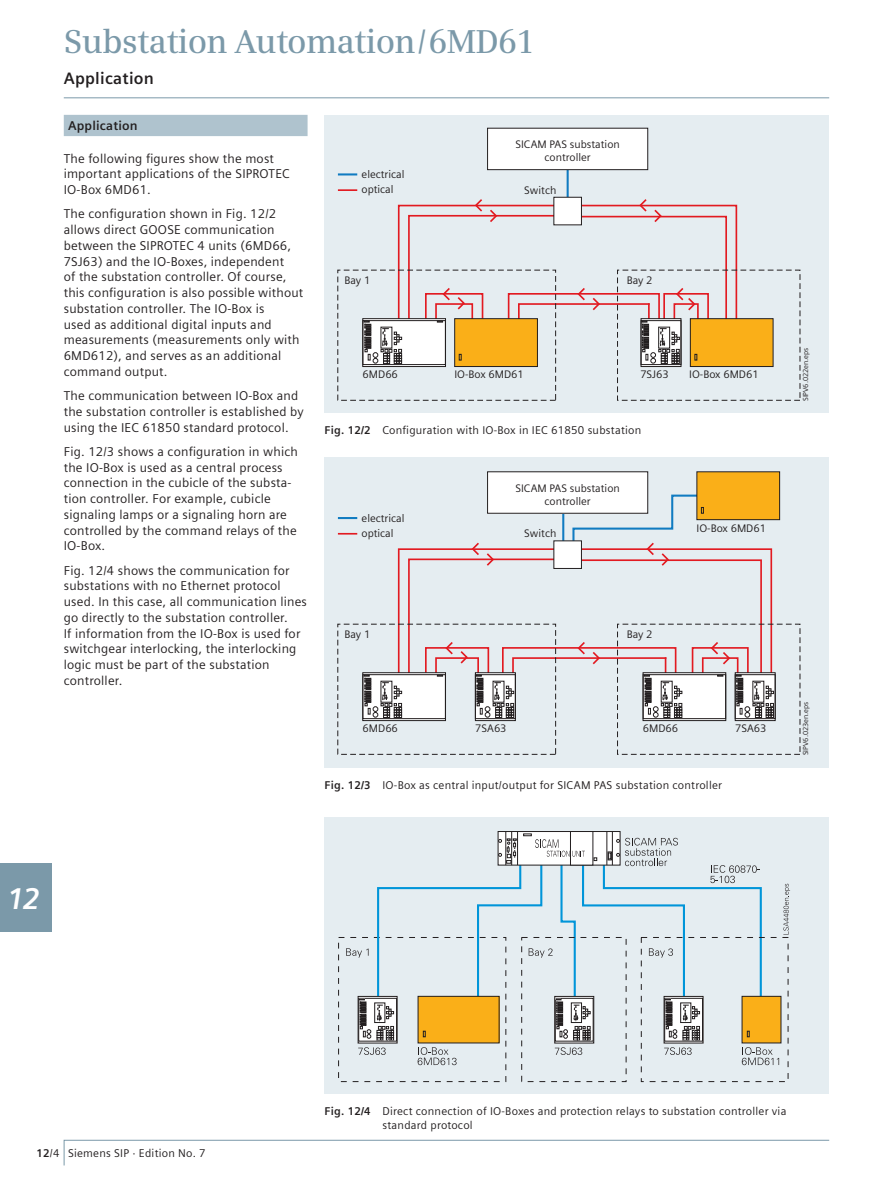
<style>
.page{position:relative;width:893px;height:1191px;background:#fff}
.page>*{position:absolute;margin:0;border:0;box-sizing:border-box;transform-origin:0 0}
.t1{font:600 33px "Siemens Serif";letter-spacing:-.02em;color:#7b99a9}
.t2{font:italic 700 30px "Siemens Sans";color:#fff}
.t3{font:700 16.5px "Siemens Sans";letter-spacing:.015em;color:#231f20}
.t4{font:12.75px/15.8px "Siemens Sans";letter-spacing:.015em;color:#231f20}
.t5{font:700 12.75px "Siemens Sans";letter-spacing:.015em;color:#231f20}
.t6{font:11.25px/14.2px "Siemens Sans";letter-spacing:.02em;color:#231f20}
.t7{font:10.95px/13px "Siemens Sans";color:#231f20;text-align:center}
.t8{font:7.2px "Siemens Sans";color:#231f20}
.s1{font-weight:700}
</style>
<div class="page">
<hr style="left:64px;top:97px;width:765px;height:1px;background:#7b99a9">
<svg style="left:63px;top:1139px;width:767px;height:27px"></svg>
<div style="left:64px;top:115px;width:244px;height:21px;background:#afc3ce"></div>
<div style="left:325px;top:115px;width:504px;height:297px;background:#e5edf1"></div>
<hr style="left:567px;top:170px;width:2px;height:27px;background:#107bc1">
<svg style="left:338px;top:173px;width:19px;height:2px"></svg>
<svg style="left:338px;top:189px;width:19px;height:2px"></svg>
<div style="left:362px;top:318px;width:84px;height:49px;border:1px solid #231f20"></div>
<div style="left:363px;top:320px;width:83px;height:45px;border:1px solid #231f20"></div>
<div style="left:641px;top:318px;width:40px;height:49px;border:1px solid #231f20"></div>
<div style="left:641px;top:320px;width:40px;height:45px;border:1px solid #231f20"></div>
<div style="left:455px;top:319px;width:82px;height:47px;background:#faaf18"></div>
<div style="left:454px;top:318px;width:84px;height:49px;border:1px solid #231f20"></div>
<div style="left:690px;top:319px;width:83px;height:47px;background:#faaf18"></div>
<div style="left:690px;top:318px;width:83px;height:49px;border:1px solid #231f20"></div>
<svg style="left:364px;top:199px;width:374px;height:165px"></svg>
<div style="left:488px;top:128px;width:160px;height:42px;background:#fff"></div>
<div style="left:487px;top:128px;width:161px;height:42px;border:1px solid #231f20"></div>
<div style="left:554px;top:197px;width:27px;height:28px;background:#fff"></div>
<div style="left:553px;top:197px;width:29px;height:28px;border:1px solid #231f20"></div>
<div style="left:325px;top:457px;width:504px;height:310px;background:#e5edf1"></div>
<svg style="left:338px;top:517px;width:19px;height:2px"></svg>
<svg style="left:338px;top:533px;width:19px;height:1px"></svg>
<div style="left:488px;top:472px;width:160px;height:41px;background:#fff"></div>
<div style="left:362px;top:672px;width:84px;height:49px;border:1px solid #231f20"></div>
<div style="left:363px;top:674px;width:83px;height:45px;border:1px solid #231f20"></div>
<div style="left:475px;top:672px;width:41px;height:49px;border:1px solid #231f20"></div>
<div style="left:475px;top:674px;width:41px;height:45px;border:1px solid #231f20"></div>
<div style="left:643px;top:672px;width:83px;height:49px;border:1px solid #231f20"></div>
<div style="left:643px;top:674px;width:83px;height:45px;border:1px solid #231f20"></div>
<div style="left:735px;top:672px;width:41px;height:49px;border:1px solid #231f20"></div>
<div style="left:735px;top:674px;width:40px;height:45px;border:1px solid #231f20"></div>
<div style="left:697px;top:472px;width:83px;height:47px;background:#faaf18"></div>
<div style="left:696px;top:471px;width:84px;height:49px;border:1px solid #231f20"></div>
<svg style="left:364px;top:493px;width:410px;height:224px"></svg>
<div style="left:325px;top:817px;width:504px;height:276px;background:#e5edf1"></div>
<svg style="left:338px;top:937px;width:450px;height:145px"></svg>
<svg style="left:358px;top:1047px;width:28px;height:8px"></svg>
<svg style="left:418px;top:1047px;width:39px;height:18px"></svg>
<svg style="left:783px;top:883px;width:7px;height:51px"></svg>
<div style="left:418px;top:996px;width:81px;height:47px;background:#faaf18"></div>
<svg style="left:555px;top:1047px;width:27px;height:8px"></svg>
<svg style="left:742px;top:1047px;width:37px;height:18px"></svg>
<svg style="left:498px;top:831px;width:122px;height:2px"></svg>
<hr style="left:505px;top:831px;width:1px;height:34px;background:#231f20">
<hr style="left:612px;top:832px;width:1px;height:33px;background:#231f20">
<hr style="left:511px;top:831px;width:1px;height:34px;background:#231f20">
<hr style="left:517px;top:831px;width:1px;height:34px;background:#231f20">
<hr style="left:607px;top:832px;width:1px;height:33px;background:#231f20">
<svg style="left:570px;top:831px;width:23px;height:2px"></svg>
<svg style="left:346px;top:833px;width:417px;height:207px"></svg>
<div style="left:0;top:863px;width:51px;height:68px;background:#7b99a9"></div>
<p class="t1" style="left:64px;top:28px;width:473px">Substation Automation / 6MD61</p>
<p class="t3" style="left:64px;top:71px;width:92px">Application</p>
<p class="t5" style="left:68px;top:120px;width:71px">Application</p>
<p class="t4" style="left:64px;top:151px;width:227px">The following figures show the most important applications of the SIPROTEC<br>IO-Box 6MD61.</p>
<p class="t4" style="left:64px;top:207px;width:241px">The configuration shown in Fig. 12/2 allows direct GOOSE communication between the SIPROTEC 4 units (6MD66, 7SJ63) and the IO-Boxes, independent<br>of the substation controller. Of course, this configuration is also possible without substation controller. The IO-Box is<br>used as additional digital inputs and measurements (measurements only with 6MD612), and serves as an additional command output.</p>
<p class="t4" style="left:64px;top:389px;width:241px">The communication between IO-Box and the substation controller is established by using the IEC 61850 standard protocol.</p>
<p class="t4" style="left:64px;top:444px;width:236px">Fig. 12/3 shows a configuration in which the IO-Box is used as a central process connection in the cubicle of the substa&shy;tion controller. For example, cubicle signaling lamps or a signaling horn are controlled by the command relays of the IO-Box.</p>
<p class="t4" style="left:64px;top:563px;width:245px">Fig. 12/4 shows the communication for substations with no Ethernet protocol used. In this case, all communication lines go directly to the substation controller.<br>If information from the IO-Box is used for switchgear interlocking, the interlocking logic must be part of the substation controller.</p>
<p class="t7" style="left:362px;top:168px;width:44px">electrical</p>
<p class="t7" style="left:362px;top:184px;width:33px">optical</p>
<p class="t7" style="left:515px;top:139px;width:106px">SICAM PAS substation controller</p>
<p class="t7" style="left:524px;top:184px;width:34px">Switch</p>
<p class="t7" style="left:345px;top:274px;width:27px">Bay 1</p>
<p class="t7" style="left:627px;top:274px;width:27px">Bay 2</p>
<p class="t7" style="left:363px;top:369px;width:37px">6MD66</p>
<p class="t7" style="left:640px;top:369px;width:30px">7SJ63</p>
<p class="t7" style="left:454px;top:369px;width:71px">IO-Box 6MD61</p>
<p class="t7" style="left:689px;top:369px;width:71px">IO-Box 6MD61</p>
<p class="t6" style="left:325px;top:424px;width:318px"><span class="s1">Fig. 12/2</span> Configuration with IO-Box in IEC 61850 substation</p>
<p class="t7" style="left:362px;top:511px;width:44px;line-height:15.5px;text-align:left">electrical optical</p>
<p class="t7" style="left:515px;top:482px;width:106px">SICAM PAS substation controller</p>
<p class="t7" style="left:524px;top:527px;width:34px">Switch</p>
<p class="t7" style="left:345px;top:628px;width:27px">Bay 1</p>
<p class="t7" style="left:627px;top:628px;width:27px">Bay 2</p>
<p class="t7" style="left:697px;top:522px;width:71px">IO-Box 6MD61</p>
<p class="t7" style="left:363px;top:723px;width:37px">6MD66</p>
<p class="t7" style="left:475px;top:723px;width:33px">7SA63</p>
<p class="t7" style="left:643px;top:723px;width:37px">6MD66</p>
<p class="t7" style="left:735px;top:723px;width:33px">7SA63</p>
<p class="t6" style="left:325px;top:779px;width:399px"><span class="s1">Fig. 12/3</span> IO-Box as central input/output for SICAM PAS substation controller</p>
<p class="t8" style="left:803px;top:401px;width:55px;rotate:-90deg">SIPV6.022en.eps</p>
<p class="t8" style="left:803px;top:755px;width:55px;rotate:-90deg">SIPV6.023en.eps</p>
<p class="t2" style="left:7px;top:886px;width:34px">12</p>
<p class="t6" style="left:36px;top:1146px;width:171px"><span class="s1">12</span>/4 Siemens SIP · Edition No. 7</p>
<p class="t6" style="left:382px;top:1104px;width:405px;text-indent:-58px"><span class="s1">Fig. 12/4</span> Direct connection of IO-Boxes and protection relays to substation controller via standard protocol</p>
</div>
